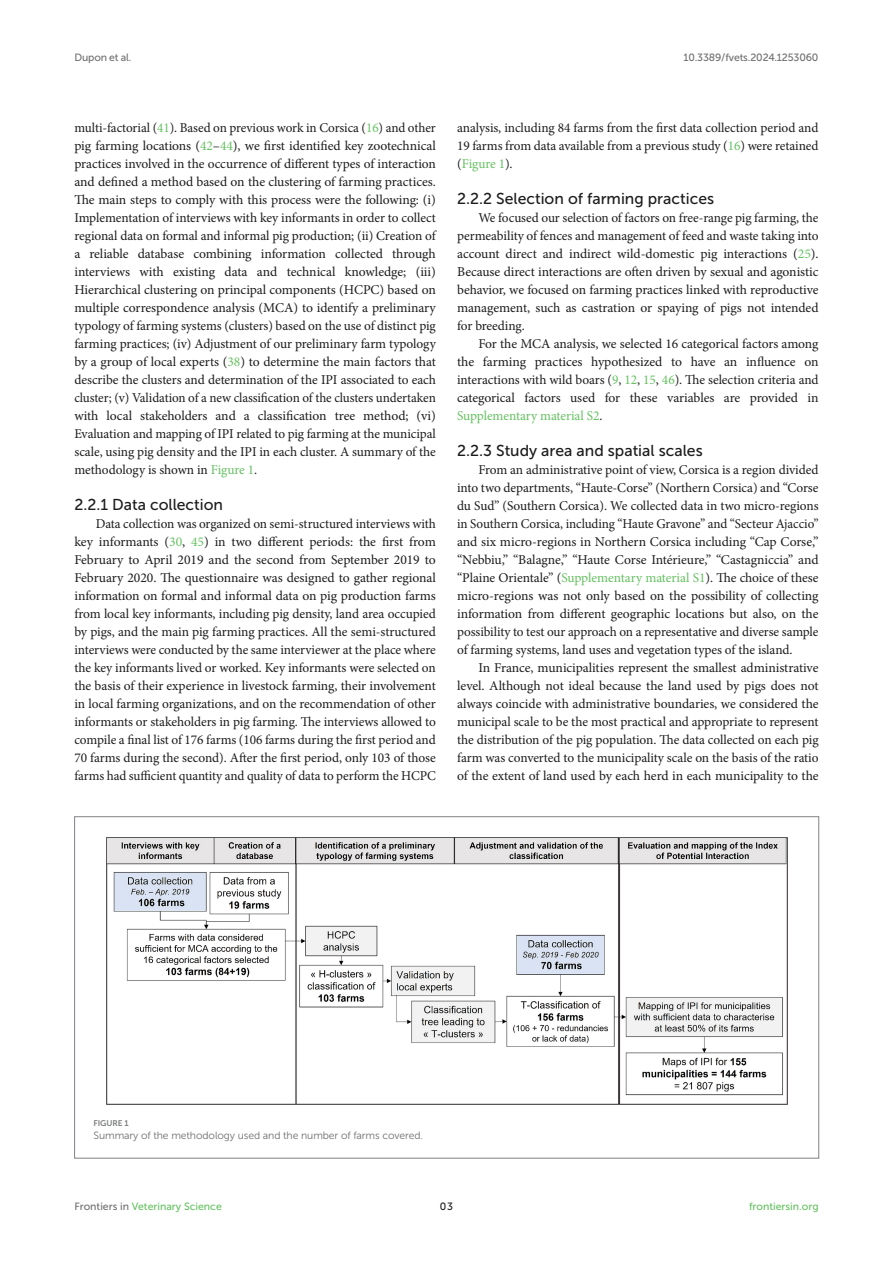
<style>
.page{position:relative;width:893px;height:1263px;background:#fff}
.page>*{position:absolute;margin:0;border:0;box-sizing:border-box;transform-origin:0 0}
.HEAD_3{font:15.75px "Museo Sans 500";color:#1b1c1b}
.TEXT_FLUSH{font:13.5px/18px "Minion Pro";letter-spacing:-.005em;color:#1b1c1b;text-align:justify}
.TEXT{font:13.5px/18px "Minion Pro";letter-spacing:-.005em;color:#1b1c1b;text-align:justify}
.FIG_LEG{font:10.5px "Museo Sans 300";letter-spacing:-.01em;color:#706f70}
.t1{font:10.5px "Museo Sans 500";color:#65c161}
.t2{font:10.5px "Museo Sans 500";letter-spacing:-.015em;color:#706f70}
.t3{font:10.5px "Museo Sans 500";color:#1b1c1b}
.FIG_HD{font:8.25px "Museo Sans 700";letter-spacing:-.01em;color:#7e7f7f}
.s1{color:#65c161}
.s2{color:#706f70}
</style>
<div class="page">
<img style="left:106px;top:837px;width:682px;height:268px">
<p class="t2" style="left:74px;top:51px;width:59px">Dupon et al.</p>
<p class="t2" style="left:683px;top:51px;width:137px">10.3389/fvets.2024.1253060</p>
<p class="TEXT_FLUSH" style="left:74px;top:119px;width:363px">multi-factorial (<span class="s1">41</span>). Based on previous work in Corsica (<span class="s1">16</span>) and other pig farming locations (<span class="s1">42</span>–<span class="s1">44</span>), we first identified key zootechnical practices involved in the occurrence of different types of interaction and defined a method based on the clustering of farming practices.<br>The main steps to comply with this process were the following: (i)<br>Implementation of interviews with key informants in order to collect regional data on formal and informal pig production; (ii) Creation of a reliable database combining information collected through interviews with existing data and technical knowledge; (iii)<br>Hierarchical clustering on principal components (HCPC) based on multiple correspondence analysis (MCA) to identify a preliminary typology of farming systems (clusters) based on the use of distinct pig farming practices; (iv) Adjustment of our preliminary farm typology by a group of local experts (<span class="s1">38</span>) to determine the main factors that describe the clusters and determination of the IPI associated to each cluster; (v) Validation of a new classification of the clusters undertaken with local stakeholders and a classification tree method; (vi)<br>Evaluation and mapping of IPI related to pig farming at the municipal scale, using pig density and the IPI in each cluster. A summary of the methodology is shown in <span class="s1">Figure 1</span>.</p>
<p class="HEAD_3" style="left:74px;top:496px;width:150px">2.2.1 Data collection</p>
<p class="TEXT_FLUSH" style="left:74px;top:515px;width:363px;text-indent:21px">Data collection was organized on semi-structured interviews with key informants (<span class="s1">30</span>, <span class="s1">45</span>) in two different periods: the first from February to April 2019 and the second from September 2019 to February 2020. The questionnaire was designed to gather regional information on formal and informal data on pig production farms from local key informants, including pig density, land area occupied by pigs, and the main pig farming practices. All the semi-structured interviews were conducted by the same interviewer at the place where the key informants lived or worked. Key informants were selected on the basis of their experience in livestock farming, their involvement in local farming organizations, and on the recommendation of other informants or stakeholders in pig farming. The interviews allowed to compile a final list of 176 farms (106 farms during the first period and 70 farms during the second). After the first period, only 103 of those farms had sufficient quantity and quality of data to perform the HCPC</p>
<p class="TEXT_FLUSH" style="left:457px;top:119px;width:363px">analysis, including 84 farms from the first data collection period and 19 farms from data available from a previous study (<span class="s1">16</span>) were retained (<span class="s1">Figure 1</span>).</p>
<p class="HEAD_3" style="left:457px;top:190px;width:258px">2.2.2 Selection of farming practices</p>
<p class="TEXT_FLUSH" style="left:457px;top:209px;width:363px;text-indent:21px">We focused our selection of factors on free-range pig farming, the permeability of fences and management of feed and waste taking into account direct and indirect wild-domestic pig interactions (<span class="s1">25</span>).<br>Because direct interactions are often driven by sexual and agonistic behavior, we focused on farming practices linked with reproductive management, such as castration or spaying of pigs not intended for breeding.</p>
<p class="TEXT" style="left:457px;top:335px;width:363px;text-indent:21px">For the MCA analysis, we selected 16 categorical factors among the farming practices hypothesized to have an influence on interactions with wild boars (<span class="s1">9</span>, <span class="s1">12</span>, <span class="s1">15</span>, <span class="s1">46</span>). The selection criteria and categorical factors used for these variables are provided in <span class="s1">Supplementary material S2</span>.</p>
<p class="HEAD_3" style="left:457px;top:442px;width:247px">2.2.3 Study area and spatial scales</p>
<p class="TEXT_FLUSH" style="left:457px;top:461px;width:363px;text-indent:21px">From an administrative point of view, Corsica is a region divided into two departments, “Haute-Corse” (Northern Corsica) and “Corse du Sud” (Southern Corsica). We collected data in two micro-regions in Southern Corsica, including “Haute Gravone” and “Secteur Ajaccio” and six micro-regions in Northern Corsica including “Cap Corse,” “Nebbiu,” “Balagne,” “Haute Corse Intérieure,” “Castagniccia” and “Plaine Orientale” (<span class="s1">Supplementary material S1</span>). The choice of these micro-regions was not only based on the possibility of collecting information from different geographic locations but also, on the possibility to test our approach on a representative and diverse sample of farming systems, land uses and vegetation types of the island.</p>
<p class="TEXT" style="left:457px;top:659px;width:363px;text-indent:21px">In France, municipalities represent the smallest administrative level. Although not ideal because the land used by pigs does not always coincide with administrative boundaries, we considered the municipal scale to be the most practical and appropriate to represent the distribution of the pig population. The data collected on each pig farm was converted to the municipality scale on the basis of the ratio of the extent of land used by each herd in each municipality to the</p>
<p class="FIG_HD" style="left:94px;top:1118px;width:37px">FIGURE 1</p>
<p class="FIG_LEG" style="left:94px;top:1130px;width:331px">Summary of the methodology used and the number of farms covered.</p>
<p class="t1" style="left:74px;top:1200px;width:149px"><span class="s2">Frontiers in</span> Veterinary Science</p>
<p class="t3" style="left:440px;top:1200px;width:15px">03</p>
<p class="t1" style="left:749px;top:1200px;width:71px">frontiersin.org</p>
</div>
